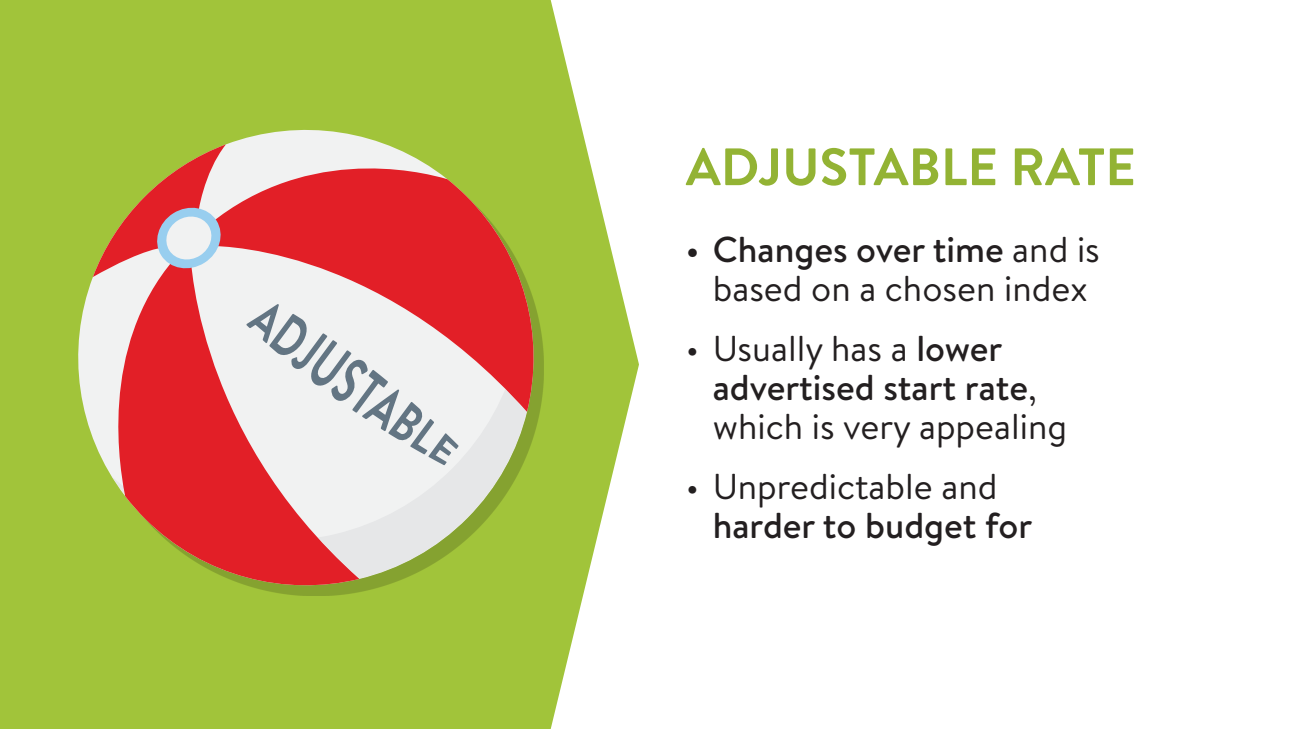
<style>
.page{position:relative;width:1296px;height:729px;background:#fff}
.page>*{position:absolute;margin:0;border:0;box-sizing:border-box;transform-origin:0 0}
.t1{font:700 52.5px "Brandon Text";color:#93b334}
.t2{font:36px/39px "Brandon Text";color:#231f20;text-align:center}
.t3{font:500 36px "Brandon Text";color:#231f20}
.s1{font-weight:500}
</style>
<div class="page">
<svg style="left:0;top:0;width:639px;height:729px;background:#aecc55"></svg>
<svg style="left:66px;top:117px;width:479px;height:480px;background:#adcb56"></svg>
<svg style="left:101px;top:277px;width:99px;height:320px;fill:#f1f2f2"></svg>
<svg style="left:200px;top:143px;width:345px;height:269px;fill:#e21f27"></svg>
<svg style="left:93px;top:144px;width:133px;height:133px"></svg>
<svg style="left:111px;top:293px;width:426px;height:304px"></svg>
<svg style="left:246px;top:304px;width:213px;height:161px"></svg>
<h1 class="t1" style="left:686px;top:130px;width:451px">ADJUSTABLE RATE</h1>
<p class="t2" style="left:686px;top:229px;width:416px"><span class="s1">• Changes over time</span> and is based on a chosen index</p>
<p class="t2" style="left:713px;top:328px;width:356px;text-align:left;text-indent:-27px">• Usually has a <span class="s1">lower advertised start rate</span>, which is very appealing</p>
<p class="t2" style="left:686px;top:466px;width:313px">• Unpredictable and</p>
<p class="t3" style="left:713px;top:501px;width:321px">harder to budget for</p>
</div>
